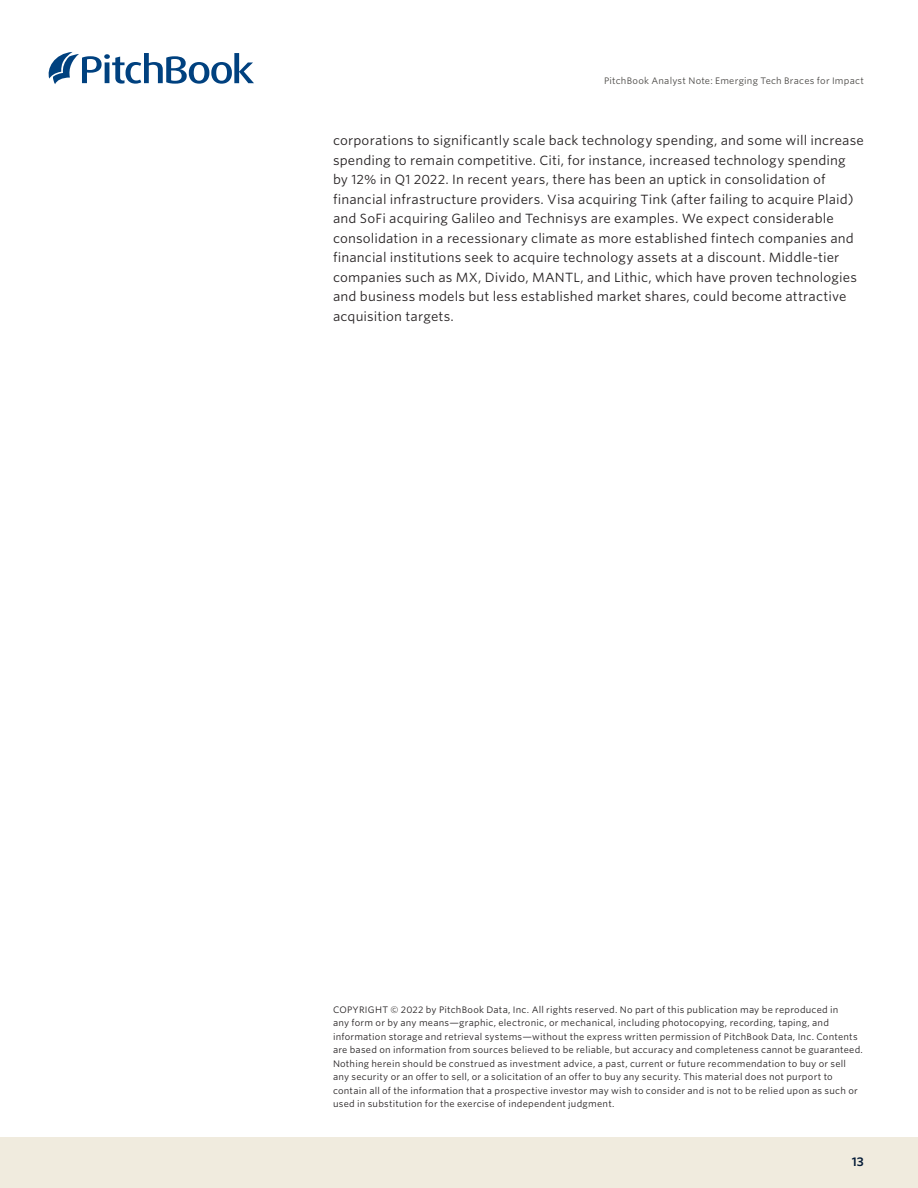
<style>
.page{position:relative;width:918px;height:1188px;background:#fff}
.page>*{position:absolute;margin:0;border:0;box-sizing:border-box;transform-origin:0 0}
.AN_Body_copy{font:12.75px/19.5px "Whitney S Sm";letter-spacing:.01em;color:#231f20}
.t1{font:600 12px "Whitney S Sm";color:#051c38}
.t2{font:9px/13.5px "Whitney S Sm";letter-spacing:.025em;color:#231f20}
.t3{font:9px "Whitney S Sm";letter-spacing:.025em;color:#484643}
</style>
<div class="page">
<svg style="left:49px;top:52px;width:205px;height:32px"></svg>
<div style="left:0;top:1137px;width:918px;height:51px;background:#f0ebde"></div>
<p class="t3" style="left:604px;top:75px;width:261px">PitchBook Analyst Note: Emerging Tech Braces for Impact</p>
<p class="AN_Body_copy" style="left:333px;top:131px;width:532px">corporations to significantly scale back technology spending, and some will increase spending to remain competitive. Citi, for instance, increased technology spending by 12% in Q1 2022. In recent years, there has been an uptick in consolidation of financial infrastructure providers. Visa acquiring Tink (after failing to acquire Plaid) and SoFi acquiring Galileo and Technisys are examples. We expect considerable consolidation in a recessionary climate as more established fintech companies and financial institutions seek to acquire technology assets at a discount. Middle-tier companies such as MX, Divido, MANTL, and Lithic, which have proven technologies and business models but less established market shares, could become attractive acquisition targets.</p>
<p class="t2" style="left:333px;top:1002px;width:531px">COPYRIGHT © 2022 by PitchBook Data, Inc. All rights reserved. No part of this publication may be reproduced in<br>any form or by any means—graphic, electronic, or mechanical, including photocopying, recording, taping, and information storage and retrieval systems—without the express written permission of PitchBook Data, Inc. Contents are based on information from sources believed to be reliable, but accuracy and completeness cannot be guaranteed.<br>Nothing herein should be construed as investment advice, a past, current or future recommendation to buy or sell any security or an offer to sell, or a solicitation of an offer to buy any security. This material does not purport to contain all of the information that a prospective investor may wish to consider and is not to be relied upon as such or used in substitution for the exercise of independent judgment.</p>
<h2 class="t1" style="left:852px;top:1153px;width:14px">13</h2>
</div>
